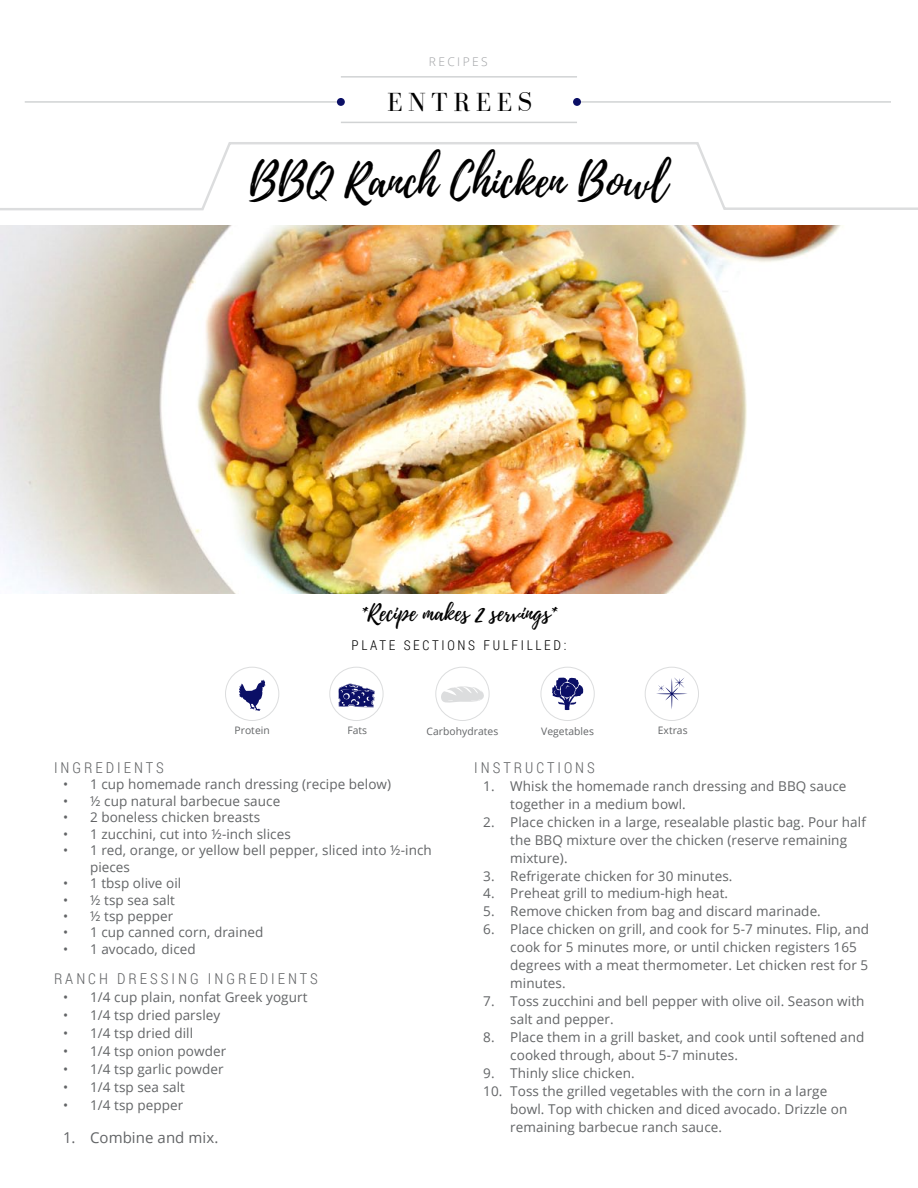
<style>
.page{position:relative;width:918px;height:1188px;background:#fff}
.page>*{position:absolute;margin:0;border:0;box-sizing:border-box;transform-origin:0 0}
.t1{font:45px "Playlist Script";color:#000}
.t2{font:27px "Bodoni FLF";letter-spacing:.2em;color:#000}
.t3{font:22.5px "Playlist Script";color:#000}
.t4{font:300 15px "Roboto Condensed";letter-spacing:.2em;color:#626466}
.t5{font:15px "Open Sans";letter-spacing:.005em;color:#626466}
.t6{font:13.5px/18px "Open Sans";letter-spacing:.005em;color:#626466}
.t7{font:300 13.5px "Roboto Condensed";letter-spacing:.2em;color:#000}
.t8{font:300 12px "Open Sans";letter-spacing:.2em;color:#9d9fa2}
.t9{font:10.35px "Open Sans";letter-spacing:.005em;color:#626466}
</style>
<div class="page">
<svg style="left:0;top:142px;width:918px;height:69px"></svg>
<hr style="left:573px;top:101px;width:318px;height:2px;background:#d1d3d4">
<hr style="left:25px;top:101px;width:316px;height:2px;background:#d1d3d4">
<div style="left:573px;top:98px;width:8px;height:8px;background:#0b0f66;border-radius:50%"></div>
<div style="left:337px;top:98px;width:8px;height:8px;background:#0b0f66;border-radius:50%"></div>
<hr style="left:341px;top:76px;width:236px;height:2px;background:#d1d3d4">
<hr style="left:341px;top:122px;width:236px;height:1px;background:#d1d3d4">
<img style="left:0;top:225px;width:842px;height:369px">
<div style="left:435px;top:667px;width:55px;height:54px;border:1px solid #dcddde;border-radius:50%"></div>
<svg style="left:441px;top:686px;width:43px;height:17px"></svg>
<div style="left:541px;top:667px;width:54px;height:54px;border:1px solid #dcddde;border-radius:50%"></div>
<svg style="left:552px;top:677px;width:32px;height:33px"></svg>
<div style="left:225px;top:667px;width:54px;height:54px;border:1px solid #dcddde;border-radius:50%"></div>
<svg style="left:239px;top:680px;width:26px;height:31px"></svg>
<div style="left:329px;top:667px;width:54px;height:54px;border:1px solid #dcddde;border-radius:50%"></div>
<svg style="left:338px;top:683px;width:36px;height:24px"></svg>
<div style="left:645px;top:667px;width:54px;height:54px;border:1px solid #dcddde;border-radius:50%"></div>
<svg style="left:656px;top:677px;width:31px;height:32px"></svg>
<p class="t8" style="left:429px;top:53px;width:60px">REcIpES</p>
<h2 class="t2" style="left:387px;top:87px;width:146px">ENTREES</h2>
<h1 class="t1" style="left:249px;top:149px;width:420px">BBQ Ranch Chicken Bowl</h1>
<h3 class="t3" style="left:361px;top:597px;width:197px">*Recipe makes 2 servings*</h3>
<p class="t7" style="left:352px;top:636px;width:216px">PLATE SECTIONS FULFILLED:</p>
<p class="t9" style="left:235px;top:723px;width:37px">Protein</p>
<p class="t9" style="left:347px;top:723px;width:21px">Fats</p>
<p class="t9" style="left:427px;top:724px;width:73px">Carbohydrates</p>
<p class="t9" style="left:541px;top:724px;width:54px">Vegetables</p>
<p class="t9" style="left:658px;top:723px;width:31px">Extras</p>
<p class="t4" style="left:54px;top:757px;width:111px">INGREDIENTS</p>
<p class="t6" style="left:63px;top:775px;width:330px">• 1 cup homemade ranch dressing (recipe below)</p>
<p class="t6" style="left:63px;top:791px;width:219px">• ½ cup natural barbecue sauce</p>
<p class="t6" style="left:63px;top:808px;width:199px">• 2 boneless chicken breasts</p>
<p class="t6" style="left:63px;top:824px;width:229px">• 1 zucchini, cut into ½-inch slices</p>
<p class="t6" style="left:90px;top:842px;width:343px;line-height:16.5px;text-indent:-27px">• 1 red, orange, or yellow bell pepper, sliced into ½-inch pieces</p>
<p class="t6" style="left:63px;top:874px;width:120px">• 1 tbsp olive oil</p>
<p class="t6" style="left:63px;top:890px;width:114px">• ½ tsp sea salt</p>
<p class="t6" style="left:63px;top:907px;width:112px">• ½ tsp pepper</p>
<p class="t6" style="left:63px;top:923px;width:202px">• 1 cup canned corn, drained</p>
<p class="t6" style="left:63px;top:940px;width:134px">• 1 avocado, diced</p>
<p class="t4" style="left:54px;top:968px;width:265px">RANCH DRESSING INGREDIENTS</p>
<p class="t6" style="left:63px;top:988px;width:246px">• 1/4 cup plain, nonfat Greek yogurt</p>
<p class="t6" style="left:63px;top:1006px;width:159px">• 1/4 tsp dried parsley</p>
<p class="t6" style="left:63px;top:1024px;width:132px">• 1/4 tsp dried dill</p>
<p class="t6" style="left:63px;top:1042px;width:165px">• 1/4 tsp onion powder</p>
<p class="t6" style="left:63px;top:1060px;width:162px">• 1/4 tsp garlic powder</p>
<p class="t6" style="left:63px;top:1078px;width:124px">• 1/4 tsp sea salt</p>
<p class="t6" style="left:63px;top:1096px;width:122px">• 1/4 tsp pepper</p>
<p class="t5" style="left:63px;top:1127px;width:157px">1. Combine and mix.</p>
<p class="t4" style="left:474px;top:757px;width:122px">INSTRUCTIONS</p>
<p class="t6" style="left:510px;top:776px;width:338px;text-indent:-27px">1. Whisk the homemade ranch dressing and BBQ sauce together in a medium bowl.</p>
<p class="t6" style="left:510px;top:812px;width:357px;text-indent:-27px">2. Place chicken in a large, resealable plastic bag. Pour half the BBQ mixture over the chicken (reserve remaining mixture).</p>
<p class="t6" style="left:483px;top:866px;width:251px">3. Refrigerate chicken for 30 minutes.</p>
<p class="t6" style="left:483px;top:884px;width:246px">4. Preheat grill to medium-high heat.</p>
<p class="t6" style="left:483px;top:902px;width:339px">5. Remove chicken from bag and discard marinade.</p>
<p class="t6" style="left:510px;top:920px;width:360px;text-indent:-27px">6. Place chicken on grill, and cook for 5-7 minutes. Flip, and cook for 5 minutes more, or until chicken registers 165 degrees with a meat thermometer. Let chicken rest for 5 minutes.</p>
<p class="t6" style="left:510px;top:992px;width:356px;text-indent:-27px">7. Toss zucchini and bell pepper with olive oil. Season with salt and pepper.</p>
<p class="t6" style="left:510px;top:1028px;width:356px;text-indent:-27px">8. Place them in a grill basket, and cook until softened and cooked through, about 5-7 minutes.</p>
<p class="t6" style="left:483px;top:1064px;width:153px">9. Thinly slice chicken.</p>
<p class="t6" style="left:510px;top:1082px;width:339px;text-indent:-27px">10. Toss the grilled vegetables with the corn in a large bowl. Top with chicken and diced avocado. Drizzle on remaining barbecue ranch sauce.</p>
</div>
